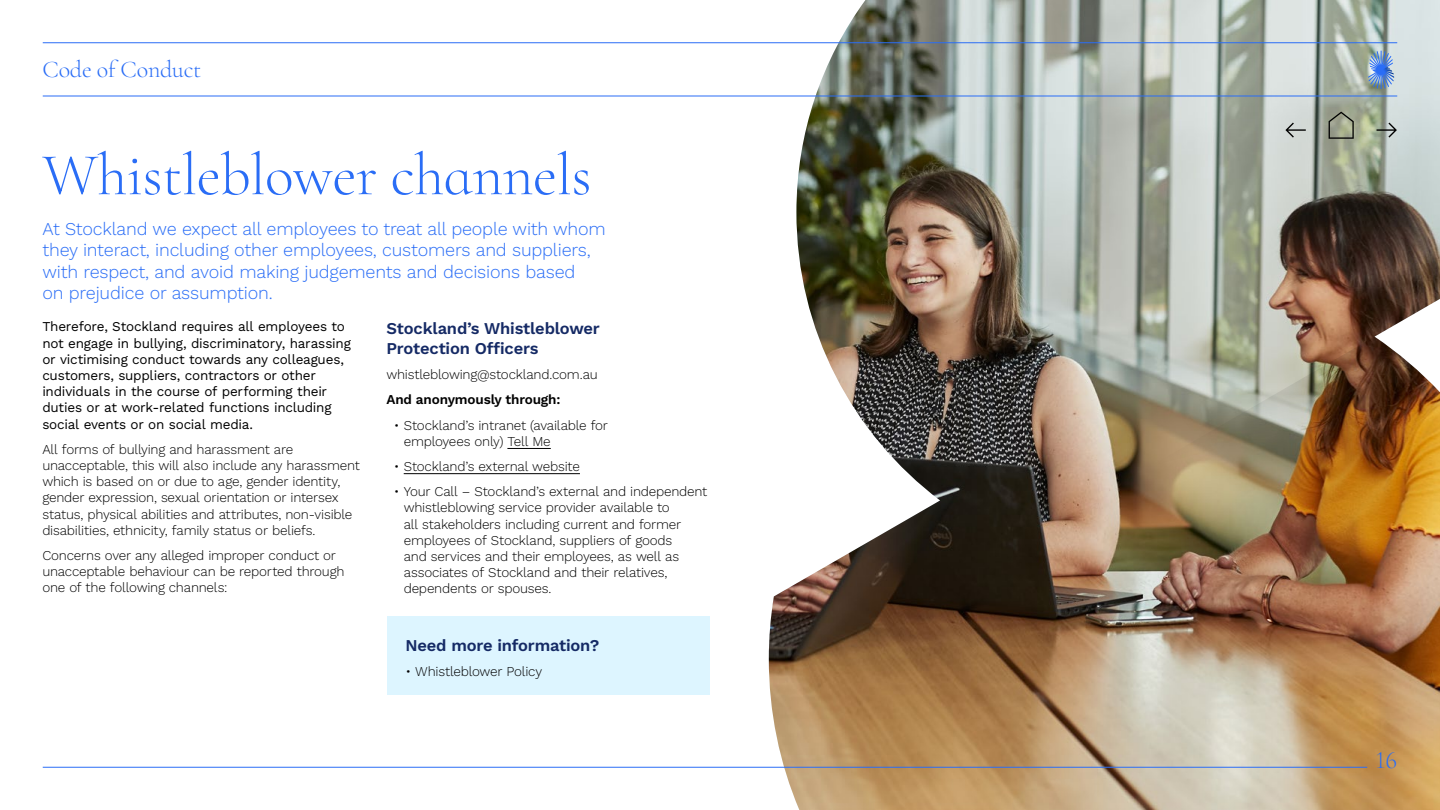
<style>
.page{position:relative;width:1440px;height:810px;background:#fff}
.page>*{position:absolute;margin:0;border:0;box-sizing:border-box;transform-origin:0 0}
.t1{font:300 60px "Cormorant Infant";letter-spacing:-.01em;color:#2a6df6}
.t2{font:300 25.05px "Cormorant Infant";color:#2a6df6}
.t3{font:300 24px "Cormorant Infant";letter-spacing:-.01em;color:#2a6df6}
.t4{font:300 18px/21.6px "Work Sans";letter-spacing:-.01em;color:#2a6df6}
.t5{font:600 16.5px/19.8px "Work Sans";letter-spacing:-.01em;color:#152a65}
.t6{font:300 13.5px/16.2px "Work Sans";letter-spacing:-.015em;color:#000}
.t7{font:13.5px/16.2px "Work Sans";letter-spacing:-.02em;color:#000}
.t8{font:600 13.5px "Work Sans";letter-spacing:-.01em;color:#000}
</style>
<div class="page">
<img style="left:769px;top:0;width:671px;height:810px">
<img style="left:1157px;top:337px;width:283px;height:229px">
<hr style="left:507px;top:448px;width:44px;height:1px;background:#000">
<hr style="left:404px;top:473px;width:176px;height:1px;background:#000">
<div style="left:387px;top:616px;width:323px;height:79px;background:#ddf5ff"></div>
<hr style="left:43px;top:43px;width:1354px;height:1px;background:#2a6df6">
<hr style="left:43px;top:96px;width:1354px;height:1px;background:#2a6df6">
<hr style="left:43px;top:767px;width:1324px;height:1px;background:#2a6df6">
<svg style="left:1368px;top:51px;width:26px;height:38px"></svg>
<svg style="left:1329px;top:112px;width:25px;height:27px"></svg>
<svg style="left:1285px;top:123px;width:21px;height:15px"></svg>
<svg style="left:1377px;top:123px;width:20px;height:15px"></svg>
<h3 class="t3" style="left:43px;top:55px;width:160px">Code of Conduct</h3>
<h1 class="t1" style="left:43px;top:139px;width:551px">Whistleblower channels</h1>
<h3 class="t4" style="left:43px;top:217px;width:565px">At Stockland we expect all employees to treat all people with whom they interact, including other employees, customers and suppliers, with respect, and avoid making judgements and decisions based<br>on prejudice or assumption.</h3>
<p class="t7" style="left:42px;top:318px;width:310px">Therefore, Stockland requires all employees to not engage in bullying, discriminatory, harassing or victimising conduct towards any colleagues, customers, suppliers, contractors or other individuals in the course of performing their duties or at work-related functions including social events or on social media.</p>
<p class="t6" style="left:42px;top:441px;width:319px">All forms of bullying and harassment are unacceptable, this will also include any harassment which is based on or due to age, gender identity, gender expression, sexual orientation or intersex status, physical abilities and attributes, non-visible disabilities, ethnicity, family status or beliefs.</p>
<p class="t6" style="left:42px;top:547px;width:304px">Concerns over any alleged improper conduct or unacceptable behaviour can be reported through one of the following channels:</p>
<p class="t5" style="left:386px;top:318px;width:215px">Stockland’s Whistleblower<br>Protection Officers</p>
<p class="t6" style="left:386px;top:366px;width:213px">whistleblowing@stockland.com.au</p>
<p class="t8" style="left:386px;top:390px;width:176px">And anonymously through:</p>
<p class="t6" style="left:404px;top:416px;width:206px;text-indent:-10px">• Stockland’s intranet (available for employees only) Tell Me</p>
<p class="t6" style="left:394px;top:458px;width:187px">• Stockland’s external website</p>
<p class="t6" style="left:404px;top:483px;width:305px;text-indent:-10px">• Your Call – Stockland’s external and independent whistleblowing service provider available to<br>all stakeholders including current and former employees of Stockland, suppliers of goods<br>and services and their employees, as well as associates of Stockland and their relatives, dependents or spouses.</p>
<p class="t5" style="left:406px;top:634px;width:195px">Need more information?</p>
<p class="t6" style="left:406px;top:663px;width:138px">• Whistleblower Policy</p>
<h2 class="t2" style="left:1375px;top:745px;width:23px">16</h2>
</div>
